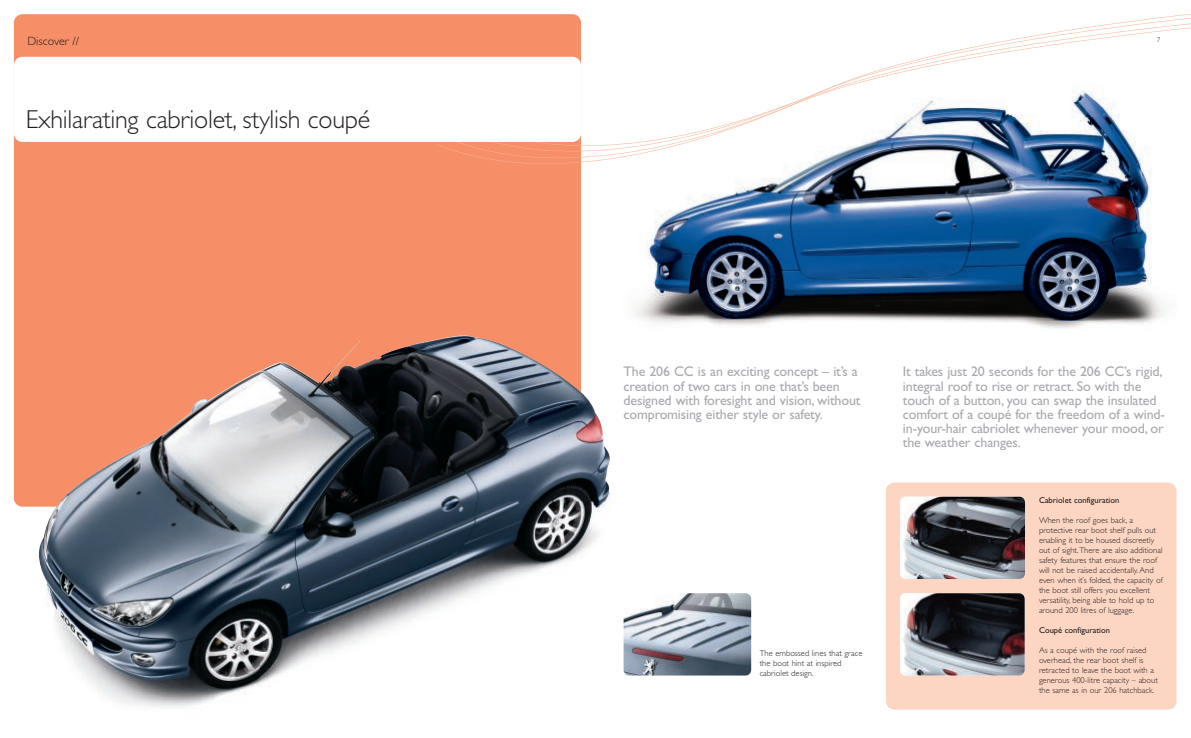
<style>
.page{position:relative;width:1191px;height:738px;background:#fff}
.page>*{position:absolute;margin:0;border:0;box-sizing:border-box;transform-origin:0 0}
.t1{font:300 26px "Gill Sans";letter-spacing:-.01em;color:#231f20}
.t2{font:14px/14px "Gill Sans";letter-spacing:-.01em;color:#a8a9ad}
.t3{font:300 12px "Gill Sans";color:#231f20}
.t4{font:300 8.5px/10px "Gill Sans";color:#231f20}
.t5{font:8.5px "Gill Sans";color:#231f20}
.t6{font:300 7px "Gill Sans";color:#231f20}
</style>
<div class="page">
<div style="left:14px;top:14px;width:567px;height:492px;background:#f68f68"></div>
<div style="left:886px;top:482px;width:290px;height:227px;background:#fdd6c3"></div>
<img style="left:900px;top:592px;width:124px;height:83px">
<img style="left:636px;top:165px;width:527px;height:164px">
<svg style="left:436px;top:26px;width:708px;height:139px"></svg>
<svg style="left:449px;top:22px;width:695px;height:137px"></svg>
<svg style="left:462px;top:15px;width:684px;height:137px"></svg>
<svg style="left:476px;top:14px;width:714px;height:133px"></svg>
<img style="left:901px;top:496px;width:124px;height:82px">
<svg style="left:14px;top:57px;width:567px;height:85px"></svg>
<img style="left:623px;top:593px;width:128px;height:82px">
<img style="left:39px;top:334px;width:576px;height:374px">
<h3 class="t3" style="left:27px;top:37px;width:53px">Discover //</h3>
<h1 class="t1" style="left:26px;top:110px;width:346px">Exhilarating cabriolet, stylish coupé</h1>
<p class="t6" style="left:1156px;top:37px;width:5px">7</p>
<h2 class="t2" style="left:623px;top:366px;width:238px">The 206 CC is an exciting concept – it’s a creation of two cars in one that’s been designed with foresight and vision, without compromising either style or safety.</h2>
<p class="t2" style="left:903px;top:366px;width:264px">It takes just 20 seconds for the 206 CC’s rigid, integral roof to rise or retract. So with the touch of a button, you can swap the insulated comfort of a coupé for the freedom of a wind&shy;in-your-hair cabriolet whenever your mood, or the weather changes.</p>
<p class="t4" style="left:759px;top:648px;width:104px">The embossed lines that grace the boot hint at inspired cabriolet design.</p>
<p class="t5" style="left:1039px;top:496px;width:82px">Cabriolet configuration</p>
<p class="t4" style="left:1039px;top:515px;width:125px">When the roof goes back, a protective rear boot shelf pulls out enabling it to be housed discreetly out of sight.There are also additional safety features that ensure the roof will not be raised accidentally. And even when it’s folded, the capacity of the boot still offers you excellent versatility, being able to hold up to around 200 litres of luggage.</p>
<p class="t5" style="left:1039px;top:626px;width:73px">Coupé configuration</p>
<p class="t4" style="left:1039px;top:645px;width:120px">As a coupé with the roof raised overhead, the rear boot shelf is retracted to leave the boot with a generous 400-litre capacity – about the same as in our 206 hatchback.</p>
</div>
